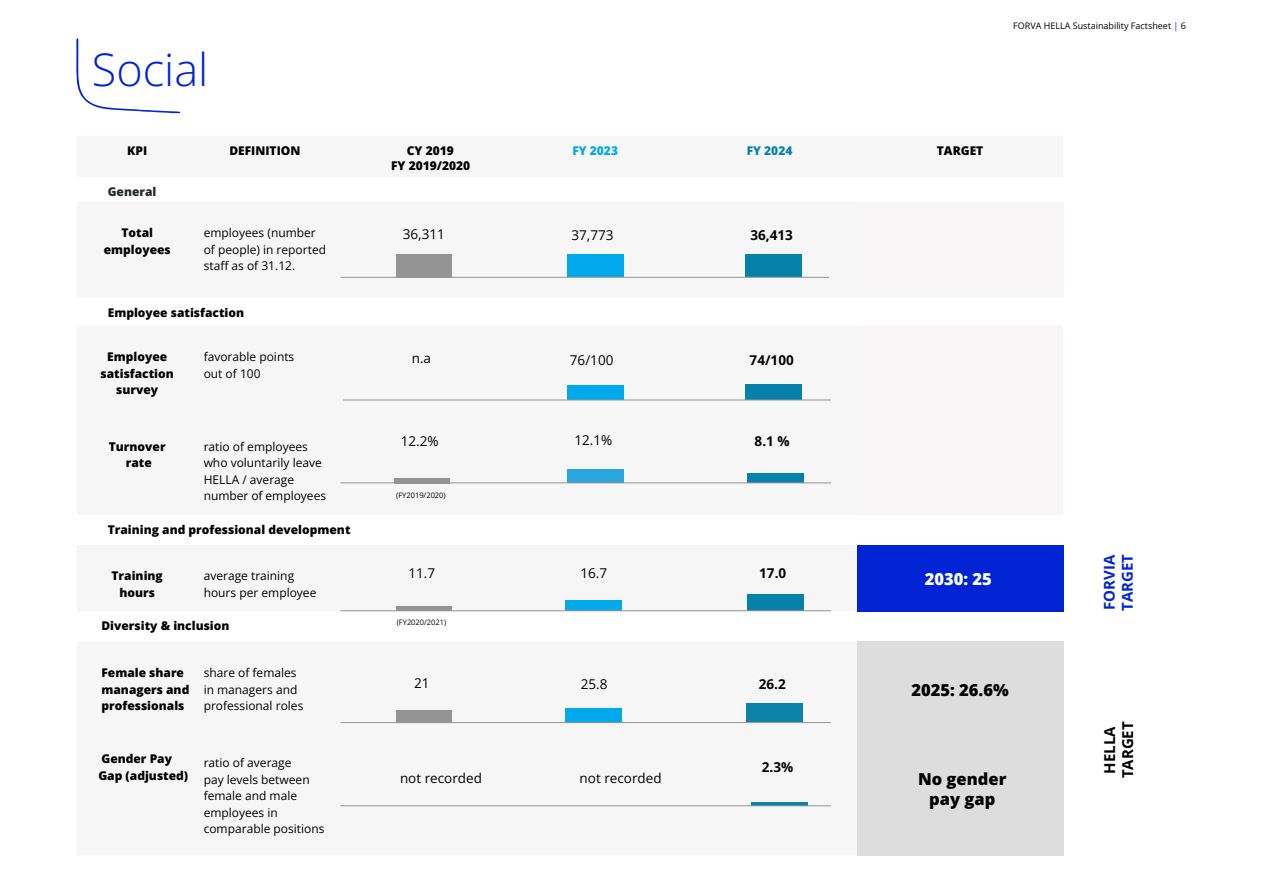
<style>
.page{position:relative;width:1263px;height:893px;background:#fff}
.page>*{position:absolute;margin:0;border:0;box-sizing:border-box;transform-origin:0 0}
.t1{font:300 45px "Open Sans";color:#0024d3}
.t2{font:800 16.5px/19.5px "Open Sans";color:#000101;text-align:center}
.t3{font:800 16.5px "Open Sans";color:#fff}
.t4{font:700 15px/18px "Open Sans";color:#0024d3}
.t5{font:700 15px/18px "Open Sans";color:#000;text-align:center}
.t6{font:13.5px "Open Sans";color:#000101}
.t7{font:700 13.5px "Open Sans";color:#000101}
.t8{font:12px/16.5px "Open Sans";color:#000}
.t9{font:800 12px/16.5px "Open Sans";color:#000;text-align:center}
.t10{font:800 12px/16.5px "Open Sans";color:#000101;text-align:center}
.t11{font:12px/16.5px "Open Sans";color:#000101}
.t12{font:800 12px "Open Sans";color:#242929}
.t13{font:800 12px "Open Sans";color:#00a9eb}
.t14{font:800 12px "Open Sans";color:#0682aa}
.t15{font:9px "Open Sans";color:#000}
.t16{font:7.5px "Open Sans";color:#000101}
.s1{color:#0024d3}
</style>
<div class="page">
<svg style="left:76px;top:38px;width:104px;height:75px"></svg>
<div style="left:857px;top:202px;width:206px;height:96px;background:#f7f5f5"></div>
<svg style="left:340px;top:385px;width:723px;height:257px;fill:#f6f6f6"></svg>
<div style="left:857px;top:385px;width:206px;height:130px;background:#f7f5f5"></div>
<div style="left:857px;top:545px;width:206px;height:67px;background:#0024d3"></div>
<div style="left:857px;top:642px;width:206px;height:80px;background:#ddddde"></div>
<div style="left:857px;top:722px;width:206px;height:133px;background:#ddddde"></div>
<div style="left:396px;top:254px;width:55px;height:23px;background:#949494"></div>
<div style="left:395px;top:478px;width:55px;height:5px;background:#949494"></div>
<div style="left:396px;top:606px;width:55px;height:5px;background:#949494"></div>
<div style="left:396px;top:710px;width:55px;height:13px;background:#949494"></div>
<div style="left:567px;top:254px;width:56px;height:23px;background:#00a9eb"></div>
<div style="left:745px;top:254px;width:57px;height:23px;background:#0682aa"></div>
<div style="left:745px;top:384px;width:57px;height:15px;background:#0682aa"></div>
<div style="left:747px;top:594px;width:56px;height:17px;background:#0682aa"></div>
<div style="left:747px;top:473px;width:56px;height:10px;background:#0682aa"></div>
<div style="left:567px;top:469px;width:56px;height:14px;background:#2aa6df"></div>
<div style="left:567px;top:386px;width:56px;height:14px;background:#00a9eb"></div>
<div style="left:565px;top:600px;width:57px;height:11px;background:#00a9eb"></div>
<div style="left:565px;top:708px;width:57px;height:14px;background:#00a9eb"></div>
<div style="left:747px;top:703px;width:56px;height:19px;background:#0b82a9"></div>
<hr style="left:751px;top:803px;width:56px;height:3px;background:#0b82a9">
<hr style="left:340px;top:277px;width:489px;height:1px;background:#949494">
<hr style="left:343px;top:400px;width:488px;height:1px;background:#949494">
<hr style="left:340px;top:610px;width:491px;height:1px;background:#949494">
<hr style="left:340px;top:722px;width:491px;height:1px;background:#949494">
<hr style="left:340px;top:805px;width:491px;height:1px;background:#949494">
<hr style="left:340px;top:482px;width:491px;height:1px;background:#949494">
<h1 class="t1" style="left:92px;top:39px;width:118px">Social</h1>
<p class="t9" style="left:127px;top:142px;width:22px">KPI</p>
<p class="t9" style="left:229px;top:142px;width:73px">DEFINITION</p>
<p class="t9" style="left:391px;top:142px;width:81px;line-height:15px">CY 2019<br>FY 2019/2020</p>
<p class="t13" style="left:572px;top:142px;width:47px">FY 2023</p>
<p class="t14" style="left:747px;top:142px;width:47px">FY 2024</p>
<p class="t9" style="left:937px;top:142px;width:48px">TARGET</p>
<p class="t12" style="left:108px;top:183px;width:50px">General</p>
<p class="t10" style="left:104px;top:224px;width:69px">Total employees</p>
<p class="t11" style="left:204px;top:224px;width:124px">employees (number of people) in reported staff as of 31.12.</p>
<p class="t10" style="left:108px;top:304px;width:138px">Employee satisfaction</p>
<p class="t10" style="left:101px;top:348px;width:75px">Employee satisfaction survey</p>
<p class="t11" style="left:204px;top:348px;width:92px">favorable points out of 100</p>
<p class="t6" style="left:412px;top:348px;width:21px">n.a</p>
<p class="t6" style="left:403px;top:225px;width:44px">36,311</p>
<p class="t6" style="left:571px;top:225px;width:44px">37,773</p>
<p class="t7" style="left:750px;top:225px;width:44px">36,413</p>
<p class="t6" style="left:570px;top:351px;width:45px">76/100</p>
<p class="t7" style="left:750px;top:351px;width:46px">74/100</p>
<p class="t15" style="left:1013px;top:19px;width:174px">FORVA HELLA Sustainability Factsheet <span class="s1">|</span> 6</p>
<p class="t9" style="left:109px;top:438px;width:58px">Turnover rate</p>
<p class="t8" style="left:204px;top:438px;width:124px">ratio of employees who voluntarily leave<br>HELLA / average number of employees</p>
<p class="t9" style="left:108px;top:521px;width:244px">Training and professional development</p>
<p class="t10" style="left:112px;top:567px;width:53px">Training hours</p>
<p class="t8" style="left:204px;top:567px;width:114px">average training hours per employee</p>
<p class="t9" style="left:102px;top:618px;width:129px">Diversity &amp; inclusion</p>
<p class="t9" style="left:102px;top:664px;width:89px;text-align:left">Female share managers and professionals</p>
<p class="t8" style="left:204px;top:664px;width:101px">share of females in managers and professional roles</p>
<p class="t9" style="left:98px;top:750px;width:91px;text-align:left">Gender Pay<br>Gap (adjusted)</p>
<p class="t8" style="left:204px;top:754px;width:122px">ratio of average<br>pay levels between female and male employees in comparable positions</p>
<p class="t6" style="left:401px;top:432px;width:39px">12.2%</p>
<p class="t16" style="left:396px;top:490px;width:51px">(FY2019/2020)</p>
<p class="t6" style="left:574px;top:431px;width:39px">12.1%</p>
<p class="t7" style="left:755px;top:432px;width:36px">8.1 %</p>
<p class="t6" style="left:408px;top:564px;width:28px">11.7</p>
<p class="t6" style="left:580px;top:564px;width:28px">16.7</p>
<p class="t7" style="left:759px;top:564px;width:29px">17.0</p>
<p class="t16" style="left:397px;top:617px;width:51px">(FY2020/2021)</p>
<p class="t6" style="left:414px;top:674px;width:17px">21</p>
<p class="t6" style="left:581px;top:674px;width:28px">25.8</p>
<p class="t7" style="left:759px;top:674px;width:29px">26.2</p>
<p class="t6" style="left:400px;top:769px;width:84px">not recorded</p>
<p class="t6" style="left:580px;top:769px;width:84px">not recorded</p>
<p class="t7" style="left:762px;top:758px;width:33px">2.3%</p>
<h2 class="t3" style="left:925px;top:568px;width:69px">2030: 25</h2>
<h2 class="t2" style="left:911px;top:680px;width:99px">2025: 26.6%</h2>
<h2 class="t2" style="left:918px;top:769px;width:90px">No gender pay gap</h2>
<p class="t4" style="left:1100px;top:611px;width:58px;rotate:-90deg">FORVIA<br>TARGET</p>
<p class="t5" style="left:1100px;top:778px;width:58px;rotate:-90deg">HELLA<br>TARGET</p>
</div>
